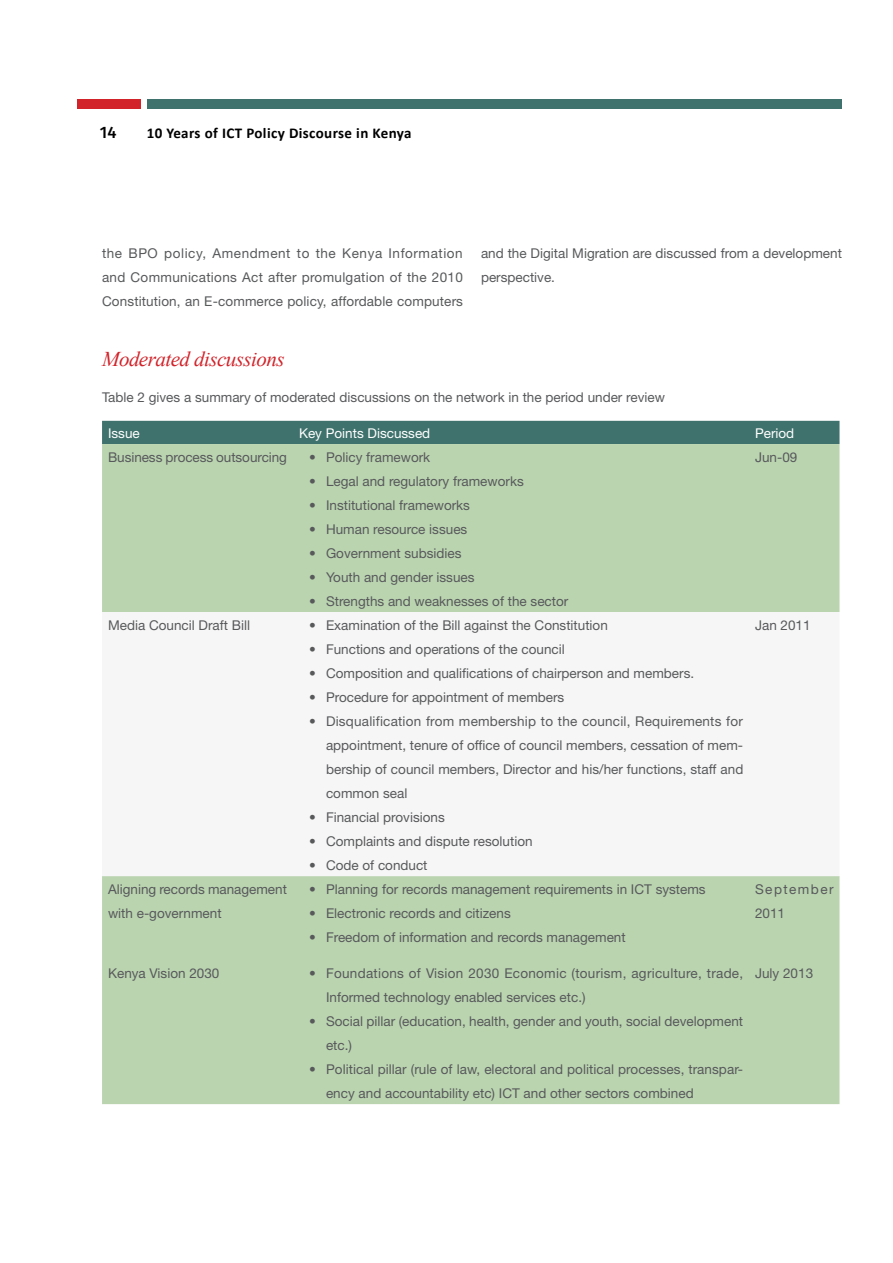
<style>
.page{position:relative;width:893px;height:1263px;background:#fff}
.page>*{position:absolute;margin:0;border:0;box-sizing:border-box;transform-origin:0 0}
.t1{font:italic 21px "Times New Roman";letter-spacing:-.025em;color:#d2232a}
.t2{font:500 16.5px "Fira Sans";color:#000}
.t3{font:700 15px "Calibri";letter-spacing:.025em;color:#000}
.t4{font:13.5px/24px "Helvetica Neue";color:#58595b}
.t5{font:13.5px/24px "Helvetica Neue";letter-spacing:.02em;color:#58595b}
.t6{font:13.5px "Helvetica Neue";color:#fff}
.t7{font:13.5px/24px "Helvetica Neue";letter-spacing:.11em;color:#58595b}
</style>
<div class="page">
<div style="left:147px;top:99px;width:694px;height:10px;background:#3f726c"></div>
<div style="left:77px;top:99px;width:64px;height:10px;background:#d2232a"></div>
<div style="left:102px;top:421px;width:737px;height:23px;background:#3f726c"></div>
<div style="left:102px;top:444px;width:737px;height:660px;background:#bad4b0"></div>
<div style="left:102px;top:612px;width:737px;height:264px;background:#f6f6f6"></div>
<p class="t2" style="left:100px;top:119px;width:18px">14</p>
<p class="t3" style="left:147px;top:122px;width:266px">10 Years of ICT Policy Discourse in Kenya</p>
<p class="t4" style="left:102px;top:241px;width:362px;text-align:justify">the BPO policy, Amendment to the Kenya Information and Communications Act after promulgation of the 2010<br>Constitution, an E-commerce policy, affordable computers</p>
<p class="t4" style="left:481px;top:241px;width:362px">and the Digital Migration are discussed from a development perspective.</p>
<h1 class="t1" style="left:102px;top:345px;width:184px">Moderated discussions</h1>
<p class="t4" style="left:102px;top:385px;width:564px">Table 2 gives a summary of moderated discussions on the network in the period under review</p>
<p class="t6" style="left:108px;top:425px;width:33px">Issue</p>
<p class="t6" style="left:299px;top:425px;width:133px">Key Points Discussed</p>
<p class="t6" style="left:755px;top:425px;width:41px">Period</p>
<p class="t4" style="left:108px;top:445px;width:180px">Business process outsourcing</p>
<p class="t4" style="left:309px;top:445px;width:123px">• Policy framework</p>
<p class="t4" style="left:309px;top:469px;width:216px">• Legal and regulatory frameworks</p>
<p class="t4" style="left:309px;top:493px;width:163px">• Institutional frameworks</p>
<p class="t4" style="left:309px;top:517px;width:160px">• Human resource issues</p>
<p class="t4" style="left:309px;top:541px;width:154px">• Government subsidies</p>
<p class="t4" style="left:309px;top:565px;width:167px">• Youth and gender issues</p>
<p class="t4" style="left:309px;top:589px;width:261px">• Strengths and weaknesses of the sector</p>
<p class="t4" style="left:755px;top:445px;width:44px">Jun-09</p>
<p class="t4" style="left:108px;top:613px;width:144px">Media Council Draft Bill</p>
<p class="t4" style="left:309px;top:613px;width:300px">• Examination of the Bill against the Constitution</p>
<p class="t4" style="left:309px;top:637px;width:257px">• Functions and operations of the council</p>
<p class="t4" style="left:309px;top:661px;width:387px">• Composition and qualifications of chairperson and members.</p>
<p class="t4" style="left:309px;top:685px;width:257px">• Procedure for appointment of members</p>
<p class="t4" style="left:326px;top:709px;width:419px;text-align:justify;text-indent:-17px">• Disqualification from membership to the council, Requirements for appointment, tenure of office of council members, cessation of mem&shy;bership of council members, Director and his/her functions, staff and common seal</p>
<p class="t4" style="left:309px;top:805px;width:137px">• Financial provisions</p>
<p class="t4" style="left:309px;top:829px;width:225px">• Complaints and dispute resolution</p>
<p class="t4" style="left:309px;top:853px;width:120px">• Code of conduct</p>
<p class="t4" style="left:108px;top:877px;width:180px">Aligning records management with e-government</p>
<p class="t4" style="left:309px;top:877px;width:398px">• Planning for records management requirements in ICT systems</p>
<p class="t4" style="left:309px;top:901px;width:203px">• Electronic records and citizens</p>
<p class="t4" style="left:309px;top:925px;width:318px">• Freedom of information and records management</p>
<p class="t4" style="left:108px;top:961px;width:113px">Kenya Vision 2030</p>
<p class="t5" style="left:326px;top:961px;width:419px;text-indent:-17px">• Foundations of Vision 2030 Economic (tourism, agriculture, trade,<br>Informed technology enabled services etc.)</p>
<p class="t4" style="left:326px;top:1009px;width:419px;text-indent:-17px">• Social pillar (education, health, gender and youth, social development etc.)</p>
<p class="t4" style="left:326px;top:1057px;width:419px;text-indent:-17px">• Political pillar (rule of law, electoral and political processes, transpar&shy;ency and accountability etc) ICT and other sectors combined</p>
<p class="t4" style="left:755px;top:613px;width:57px">Jan 2011</p>
<p class="t7" style="left:755px;top:877px;width:80px">September<br>2011</p>
<p class="t4" style="left:755px;top:961px;width:60px">July 2013</p>
</div>
